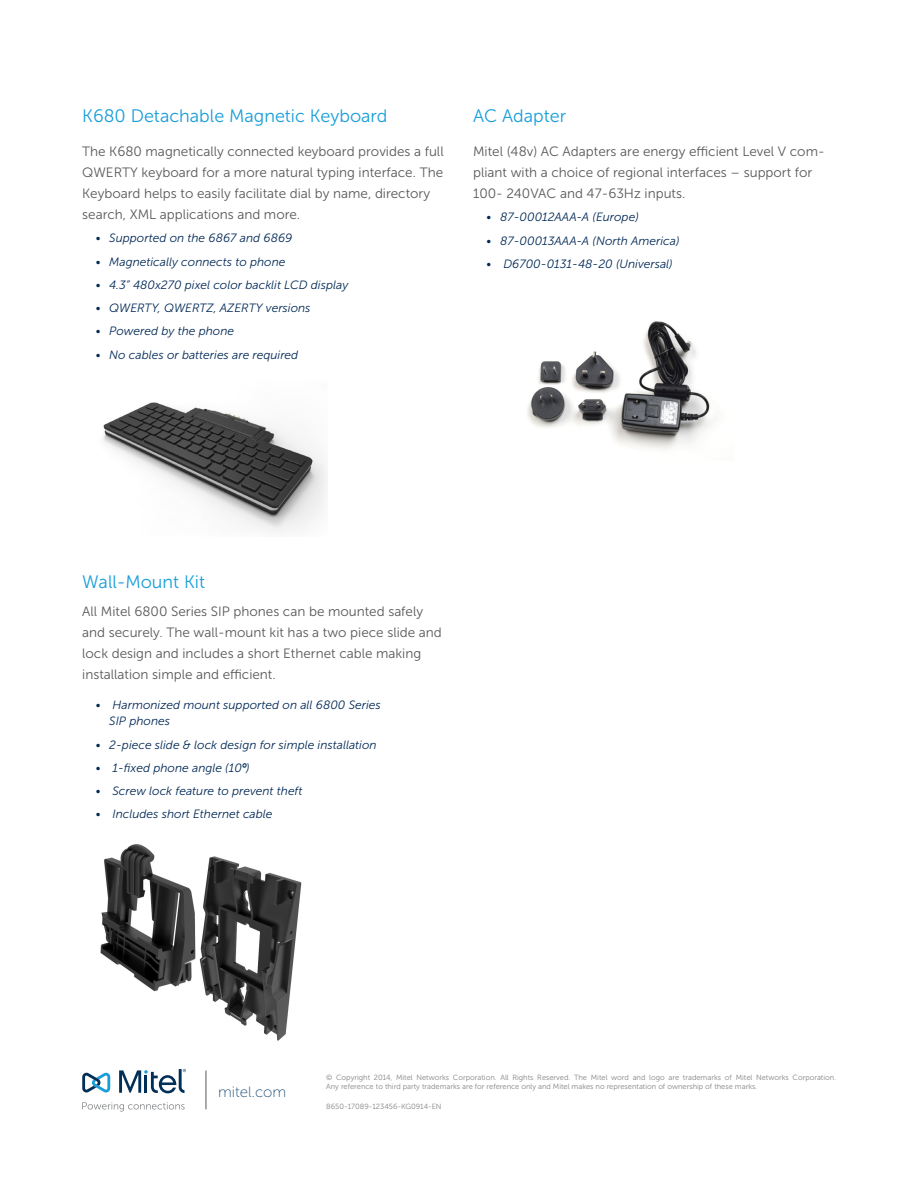
<style>
.page{position:relative;width:918px;height:1188px;background:#fff}
.page>*{position:absolute;margin:0;border:0;box-sizing:border-box;transform-origin:0 0}
.Body_subhead_1{font:18px "Museo Sans 300";color:#199eda}
.body{font:15px "Museo Sans 100";color:#204e75}
.Body_subhead_1-2{font:13.5px/21px "Museo Sans 300";color:#57585a}
.body_text{font:13.5px/21px "Museo Sans 300";color:#57585a}
.t1{font:italic 12px/16.5px "Museo Sans 300";color:#002855}
.body-2{font:7.5px/9px "Museo Sans 300";color:#808285}
.s1{font-family:"Arial"}
</style>
<div class="page">
<img style="left:100px;top:844px;width:202px;height:197px">
<img style="left:103px;top:402px;width:224px;height:130px">
<img style="left:527px;top:321px;width:190px;height:129px">
<svg style="left:82px;top:1102px;width:103px;height:10px"></svg>
<svg style="left:82px;top:1073px;width:28px;height:20px"></svg>
<svg style="left:119px;top:1069px;width:67px;height:24px"></svg>
<hr style="left:206px;top:1071px;width:1px;height:38px;background:#57585a">
<p class="Body_subhead_1" style="left:82px;top:106px;width:307px">K680 Detachable Magnetic Keyboard</p>
<p class="Body_subhead_1-2" style="left:82px;top:141px;width:363px">The K680 magnetically connected keyboard provides a full QWERTY keyboard for a more natural typing interface. The Keyboard helps to easily facilitate dial by name, directory search, XML applications and more.</p>
<p class="t1" style="left:96px;top:230px;width:198px">• Supported on the 6867 and 6869</p>
<p class="t1" style="left:96px;top:253px;width:191px">• Magnetically connects to phone</p>
<p class="t1" style="left:96px;top:276px;width:254px">• 4.3” 480x270 pixel color backlit LCD display</p>
<p class="t1" style="left:96px;top:300px;width:216px">• QWERTY, QWERTZ, AZERTY versions</p>
<p class="t1" style="left:96px;top:323px;width:140px">• Powered by the phone</p>
<p class="t1" style="left:96px;top:346px;width:204px">• No cables or batteries are required</p>
<p class="Body_subhead_1" style="left:473px;top:106px;width:94px">AC Adapter</p>
<p class="Body_subhead_1-2" style="left:473px;top:141px;width:353px">Mitel (48v) AC Adapters are energy efficient Level V com&shy;pliant with a choice of regional interfaces – support for<br>100- 240VAC and 47-63Hz inputs.</p>
<p class="t1" style="left:487px;top:209px;width:154px">• 87-00012AAA-A (Europe)</p>
<p class="t1" style="left:487px;top:232px;width:194px">• 87-00013AAA-A (North America)</p>
<p class="t1" style="left:487px;top:255px;width:188px">• D6700-0131-48-20 (Universal)</p>
<p class="Body_subhead_1" style="left:82px;top:572px;width:124px">Wall-Mount Kit</p>
<p class="body_text" style="left:82px;top:601px;width:361px">All Mitel 6800 Series SIP phones can be mounted safely and securely. The wall-mount kit has a two piece slide and lock design and includes a short Ethernet cable making installation simple and efficient.</p>
<p class="t1" style="left:109px;top:696px;width:273px;text-indent:-14px">• Harmonized mount supported on all 6800 Series<br>SIP phones</p>
<p class="t1" style="left:96px;top:736px;width:282px">• 2-piece slide &amp; lock design for simple installation</p>
<p class="t1" style="left:96px;top:759px;width:156px">• 1-fixed phone angle (10<span class="s1">º</span>)</p>
<p class="t1" style="left:96px;top:783px;width:208px">• Screw lock feature to prevent theft</p>
<p class="t1" style="left:96px;top:806px;width:178px">• Includes short Ethernet cable</p>
<p class="body" style="left:218px;top:1084px;width:70px">mitel.com</p>
<p class="body-2" style="left:326px;top:1073px;width:511px">© Copyright 2014, Mitel Networks Corporation. All Rights Reserved. The Mitel word and logo are trademarks of Mitel Networks Corporation.<br>Any reference to third party trademarks are for reference only and Mitel makes no representation of ownership of these marks.</p>
<p class="body-2" style="left:326px;top:1102px;width:117px">8650-17089-123456-KG0914-EN</p>
</div>
